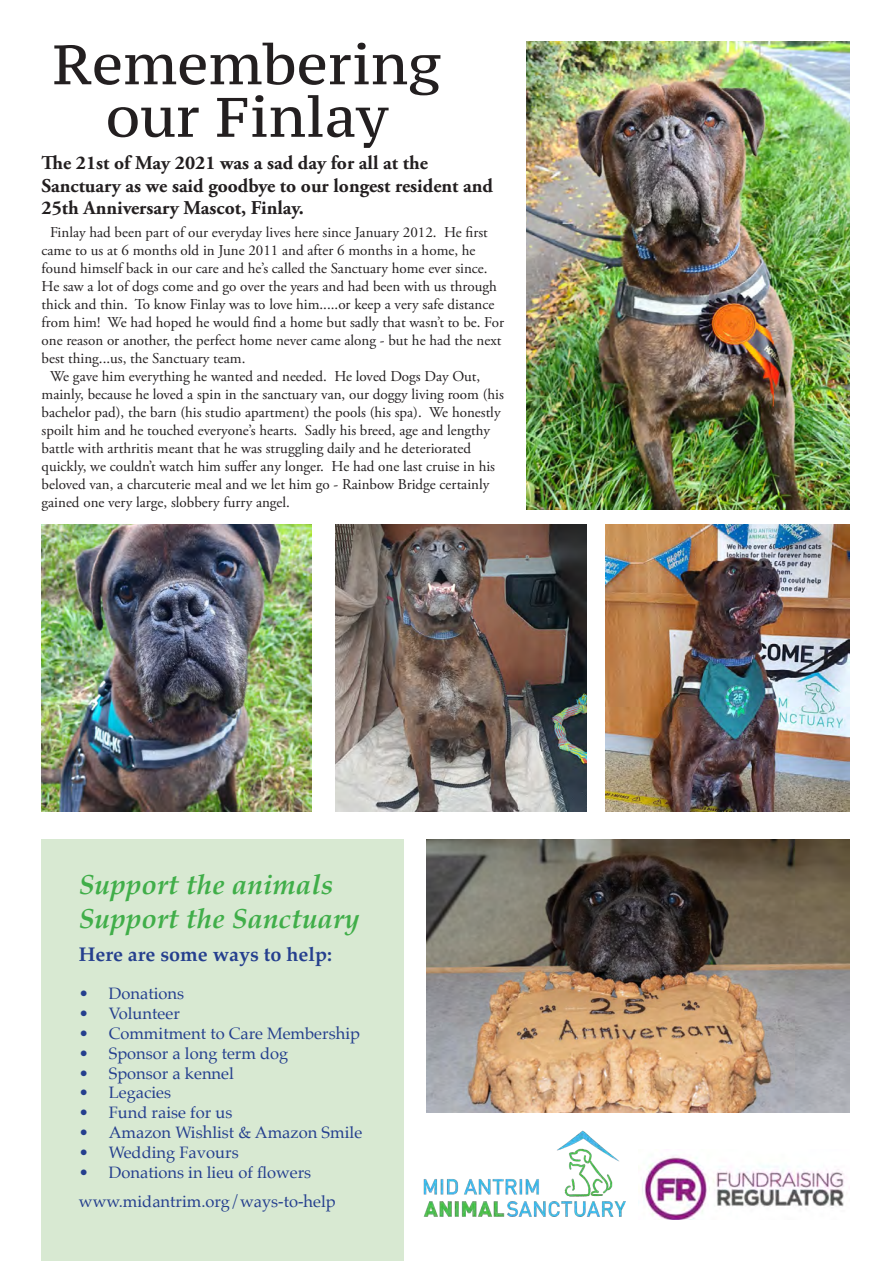
<style>
.page{position:relative;width:895px;height:1261px;background:#fff}
.page>*{position:absolute;margin:0;border:0;box-sizing:border-box;transform-origin:0 0}
.t1{font:55.5px/52.5px "PT Serif Caption";color:#231f20;text-align:center}
.t2{font:italic 700 28.05px/33.6px "Palatino";color:#40ae49}
.t3{font:700 19.8px "Palatino";color:#253f8e}
.t4{font:700 19.5px/22.5px "Adobe Garamond Pro";color:#231f20}
.t5{font:16.5px "Palatino";color:#253f8e}
.t6{font:15px/18px "Adobe Garamond Pro";color:#231f20}
</style>
<div class="page">
<img style="left:42px;top:524px;width:270px;height:287px">
<img style="left:335px;top:524px;width:251px;height:287px">
<img style="left:605px;top:524px;width:244px;height:287px">
<img style="left:526px;top:42px;width:323px;height:467px">
<div style="left:42px;top:839px;width:362px;height:422px;background:#d8e9d2"></div>
<img style="left:423px;top:1130px;width:203px;height:87px">
<img style="left:638px;top:1156px;width:207px;height:63px">
<img style="left:426px;top:840px;width:423px;height:272px">
<p class="t1" style="left:53px;top:38px;width:390px">Remembering our Finlay</p>
<p class="t4" style="left:42px;top:152px;width:453px">The 21st of May 2021 was a sad day for all at the<br>Sanctuary as we said goodbye to our longest resident and<br>25th Anniversary Mascot, Finlay.</p>
<p class="t6" style="left:42px;top:223px;width:464px;text-indent:9px">Finlay had been part of our everyday lives here since January 2012. He first came to us at 6 months old in June 2011 and after 6 months in a home, he found himself back in our care and he’s called the Sanctuary home ever since.<br>He saw a lot of dogs come and go over the years and had been with us through thick and thin. To know Finlay was to love him.....or keep a very safe distance from him! We had hoped he would find a home but sadly that wasn’t to be. For one reason or another, the perfect home never came along - but he had the next best thing...us, the Sanctuary team.</p>
<p class="t6" style="left:42px;top:367px;width:464px;text-indent:9px">We gave him everything he wanted and needed. He loved Dogs Day Out, mainly, because he loved a spin in the sanctuary van, our doggy living room (his bachelor pad), the barn (his studio apartment) the pools (his spa). We honestly spoilt him and he touched everyone’s hearts. Sadly his breed, age and lengthy battle with arthritis meant that he was struggling daily and he deteriorated quickly, we couldn’t watch him suffer any longer. He had one last cruise in his beloved van, a charcuterie meal and we let him go - Rainbow Bridge certainly gained one very large, slobbery furry angel.</p>
<p class="t2" style="left:79px;top:867px;width:282px">Support the animals<br>Support the Sanctuary</p>
<p class="t3" style="left:79px;top:937px;width:254px">Here are some ways to help:</p>
<p class="t5" style="left:79px;top:980px;width:107px">• Donations</p>
<p class="t5" style="left:79px;top:1000px;width:102px">• Volunteer</p>
<p class="t5" style="left:79px;top:1020px;width:282px">• Commitment to Care Membership</p>
<p class="t5" style="left:79px;top:1039px;width:211px">• Sponsor a long term dog</p>
<p class="t5" style="left:79px;top:1059px;width:156px">• Sponsor a kennel</p>
<p class="t5" style="left:79px;top:1079px;width:94px">• Legacies</p>
<p class="t5" style="left:79px;top:1099px;width:155px">• Fund raise for us</p>
<p class="t5" style="left:79px;top:1119px;width:285px">• Amazon Wishlist &amp; Amazon Smile</p>
<p class="t5" style="left:79px;top:1138px;width:161px">• Wedding Favours</p>
<p class="t5" style="left:79px;top:1158px;width:234px">• Donations in lieu of flowers</p>
<p class="t5" style="left:79px;top:1187px;width:258px">www.midantrim.org/ways-to-help</p>
</div>
